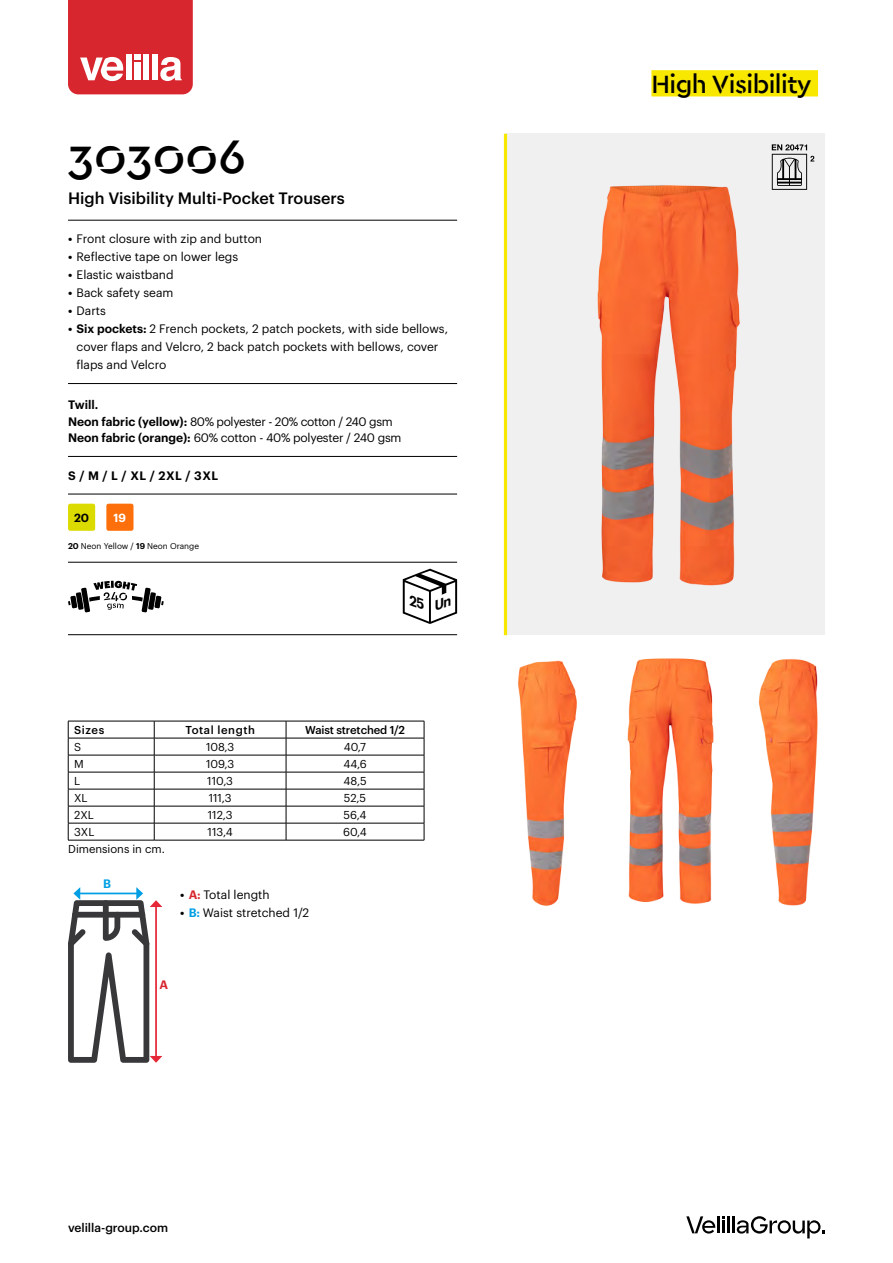
<style>
.page{position:relative;width:893px;height:1263px;background:#fff}
.page>*{position:absolute;margin:0;border:0;box-sizing:border-box;transform-origin:0 0}
.t1{font:500 49.5px "Cera Stencil";color:#000}
.t2{font:500 26.25px "Cera Stencil";letter-spacing:-.02em;color:#000}
.t3{font:500 16.2px "Graphik";color:#000}
.t4{font:12px/18px "Graphik";color:#000}
.t5{font:12px/16.5px "Graphik";letter-spacing:-.03em;color:#000}
.t6{font:500 12px "Graphik";color:#000}
.t7{font:600 12px "Graphik";letter-spacing:.04em;color:#000}
.t8{font:600 12px "Graphik";color:#d8262e}
.t9{font:600 12px "Graphik";color:#009fe3}
.t10{font:600 11.55px "Graphik";color:#000}
.t11{font:600 11.55px "Graphik";color:#fff}
.t12{font:11.25px "Graphik";color:#000}
.t13{font:500 11.25px "Graphik";letter-spacing:-.01em;color:#000}
.t14{font:500 11.25px "Graphik";letter-spacing:.05em;color:#000}
.t15{font:8.25px "Graphik";color:#000}
.s1{font-weight:600}
.s2{font-weight:600;color:#d8262e}
.s3{font-weight:600;color:#009fe3}
</style>
<div class="page">
<svg style="left:68px;top:0;width:125px;height:94px;background:#dd434a"></svg>
<hr style="left:717px;top:1216px;width:3px;height:17px;background:#000">
<hr style="left:727px;top:1216px;width:3px;height:17px;background:#000">
<svg style="left:722px;top:1216px;width:3px;height:17px"></svg>
<svg style="left:686px;top:1216px;width:29px;height:17px"></svg>
<svg style="left:733px;top:1216px;width:92px;height:22px"></svg>
<img style="left:627px;top:658px;width:87px;height:246px">
<div style="left:505px;top:134px;width:320px;height:501px;background:#f0f0f1"></div>
<img style="left:597px;top:162px;width:175px;height:424px">
<hr style="left:504px;top:134px;width:3px;height:501px;background:#f8e800">
<img style="left:517px;top:660px;width:60px;height:246px">
<img style="left:759px;top:659px;width:59px;height:247px">
<svg style="left:772px;top:144px;width:42px;height:46px"></svg>
<div style="left:651px;top:70px;width:167px;height:26px;background:#f8e800"></div>
<hr style="left:68px;top:738px;width:86px;height:1px;background:#000">
<hr style="left:154px;top:738px;width:132px;height:1px;background:#000">
<hr style="left:286px;top:738px;width:138px;height:1px;background:#000">
<hr style="left:68px;top:755px;width:86px;height:1px;background:#000">
<hr style="left:154px;top:755px;width:132px;height:1px;background:#000">
<hr style="left:286px;top:755px;width:138px;height:1px;background:#000">
<hr style="left:68px;top:772px;width:86px;height:1px;background:#000">
<hr style="left:154px;top:772px;width:132px;height:1px;background:#000">
<hr style="left:286px;top:772px;width:138px;height:1px;background:#000">
<hr style="left:68px;top:789px;width:86px;height:1px;background:#000">
<hr style="left:154px;top:789px;width:132px;height:1px;background:#000">
<hr style="left:286px;top:789px;width:138px;height:1px;background:#000">
<hr style="left:68px;top:806px;width:86px;height:1px;background:#000">
<hr style="left:154px;top:806px;width:132px;height:1px;background:#000">
<hr style="left:286px;top:806px;width:138px;height:1px;background:#000">
<hr style="left:68px;top:823px;width:86px;height:1px;background:#000">
<hr style="left:154px;top:823px;width:132px;height:1px;background:#000">
<hr style="left:286px;top:823px;width:138px;height:1px;background:#000">
<svg style="left:424px;top:721px;width:1px;height:119px"></svg>
<hr style="left:68px;top:840px;width:86px;height:1px;background:#000">
<hr style="left:154px;top:840px;width:132px;height:1px;background:#000">
<hr style="left:286px;top:840px;width:138px;height:1px;background:#000">
<hr style="left:68px;top:721px;width:86px;height:1px;background:#000">
<svg style="left:68px;top:721px;width:1px;height:119px"></svg>
<hr style="left:154px;top:721px;width:132px;height:1px;background:#000">
<svg style="left:154px;top:721px;width:1px;height:119px"></svg>
<hr style="left:286px;top:721px;width:138px;height:1px;background:#000">
<svg style="left:286px;top:721px;width:1px;height:119px"></svg>
<hr style="left:68px;top:220px;width:389px;height:1px;background:#000">
<hr style="left:68px;top:383px;width:389px;height:1px;background:#000">
<hr style="left:68px;top:456px;width:389px;height:1px;background:#000">
<hr style="left:68px;top:494px;width:389px;height:1px;background:#000">
<hr style="left:68px;top:562px;width:389px;height:1px;background:#000">
<hr style="left:68px;top:634px;width:389px;height:1px;background:#000">
<div style="left:106px;top:504px;width:28px;height:27px;background:#fc6f0b;border-radius:2px"></div>
<div style="left:68px;top:504px;width:27px;height:27px;background:#dcdb00;border-radius:2px"></div>
<svg style="left:68px;top:581px;width:96px;height:31px"></svg>
<svg style="left:68px;top:887px;width:94px;height:176px"></svg>
<svg style="left:403px;top:569px;width:54px;height:55px"></svg>
<h1 class="t1" style="left:68px;top:124px;width:179px">303006</h1>
<h3 class="t3" style="left:68px;top:186px;width:278px">High Visibility Multi-Pocket Trousers</h3>
<p class="t4" style="left:68px;top:229px;width:196px"><span class="s1">•</span> Front closure with zip and button</p>
<p class="t4" style="left:68px;top:247px;width:172px"><span class="s1">•</span> Reflective tape on lower legs</p>
<p class="t4" style="left:68px;top:265px;width:107px"><span class="s1">•</span> Elastic waistband</p>
<p class="t4" style="left:68px;top:283px;width:107px"><span class="s1">•</span> Back safety seam</p>
<p class="t4" style="left:68px;top:301px;width:39px"><span class="s1">•</span> Darts</p>
<p class="t4" style="left:77px;top:319px;width:373px;text-indent:-9px"><span class="s1">• Six pockets:</span> 2 French pockets, 2 patch pockets, with side bellows, cover flaps and Velcro, 2 back patch pockets with bellows, cover flaps and Velcro</p>
<p class="t5" style="left:68px;top:396px;width:335px"><span class="s1">Twill.<br>Neon fabric (yellow):</span> 80% polyester - 20% cotton / 240 gsm<br><span class="s1">Neon fabric (orange):</span> 60% cotton - 40% polyester / 240 gsm</p>
<p class="t7" style="left:68px;top:466px;width:152px">S / M / L / XL / 2XL / 3XL</p>
<p class="t10" style="left:74px;top:509px;width:17px">20</p>
<p class="t11" style="left:114px;top:509px;width:14px">19</p>
<p class="t15" style="left:68px;top:540px;width:132px"><span class="s1">20</span> Neon Yellow / <span class="s1">19</span> Neon Orange</p>
<p class="t13" style="left:74px;top:721px;width:32px">Sizes</p>
<p class="t14" style="left:185px;top:721px;width:71px">Total length</p>
<p class="t13" style="left:305px;top:721px;width:101px">Waist stretched 1/2</p>
<p class="t12" style="left:74px;top:739px;width:9px">S</p>
<p class="t12" style="left:206px;top:739px;width:30px">108,3</p>
<p class="t12" style="left:344px;top:739px;width:24px">40,7</p>
<p class="t12" style="left:74px;top:756px;width:11px">M</p>
<p class="t12" style="left:206px;top:756px;width:30px">109,3</p>
<p class="t12" style="left:343px;top:756px;width:25px">44,6</p>
<p class="t12" style="left:74px;top:773px;width:8px">L</p>
<p class="t12" style="left:207px;top:773px;width:27px">110,3</p>
<p class="t12" style="left:343px;top:773px;width:25px">48,5</p>
<p class="t12" style="left:74px;top:790px;width:15px">XL</p>
<p class="t12" style="left:209px;top:790px;width:24px">111,3</p>
<p class="t12" style="left:344px;top:790px;width:24px">52,5</p>
<p class="t12" style="left:74px;top:807px;width:21px">2XL</p>
<p class="t12" style="left:208px;top:807px;width:26px">112,3</p>
<p class="t12" style="left:344px;top:807px;width:24px">56,4</p>
<p class="t12" style="left:74px;top:824px;width:22px">3XL</p>
<p class="t12" style="left:208px;top:824px;width:27px">113,4</p>
<p class="t12" style="left:343px;top:824px;width:25px">60,4</p>
<p class="t12" style="left:68px;top:841px;width:98px">Dimensions in cm.</p>
<p class="t9" style="left:103px;top:875px;width:9px">B</p>
<p class="t4" style="left:180px;top:885px;width:91px"><span class="s1">•</span> <span class="s2">A:</span> Total length</p>
<p class="t4" style="left:180px;top:903px;width:130px"><span class="s1">•</span> <span class="s3">B:</span> Waist stretched 1/2</p>
<p class="t8" style="left:159px;top:975px;width:10px">A</p>
<p class="t6" style="left:68px;top:1218px;width:101px">velilla-group.com</p>
<h2 class="t2" style="left:651px;top:67px;width:162px">High Visibility</h2>
</div>
